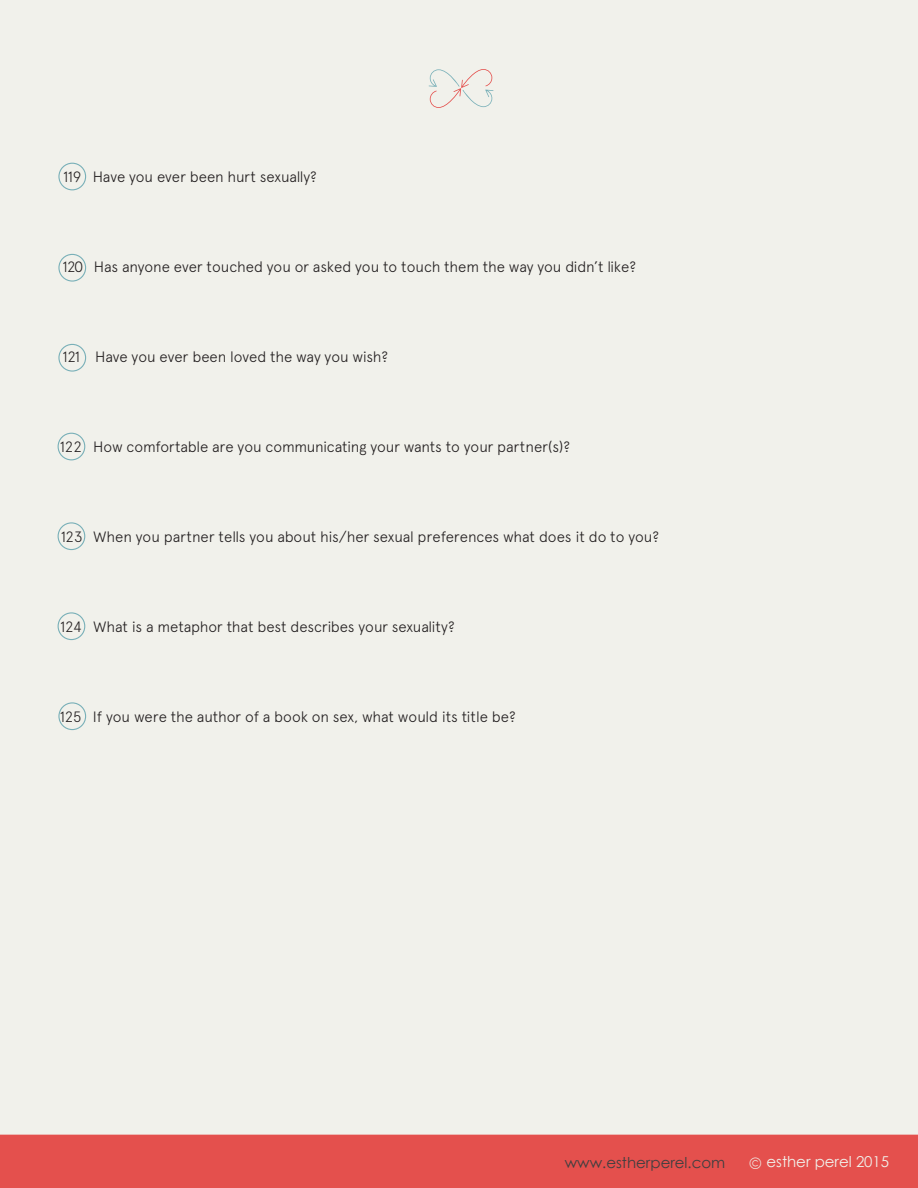
<style>
.page{position:relative;width:918px;height:1188px;background:#f1f1eb}
.page>*{position:absolute;margin:0;border:0;box-sizing:border-box;transform-origin:0 0}
.t1{font:300 15px "Apercu";letter-spacing:-.01em;color:#231f20}
.t2{font:15px "Century Gothic";color:#3f3f40}
.t3{font:15px "Century Gothic";color:#f1f1eb}
.s1{font-family:"Caviar Dreams";font-size:19.5px}
</style>
<div class="page">
<div style="left:0;top:1135px;width:918px;height:53px;background:#e4504d"></div>
<svg style="left:429px;top:69px;width:65px;height:39px"></svg>
<div style="left:58px;top:433px;width:27px;height:27px;border:1px solid #79b0b8;border-radius:50%"></div>
<div style="left:58px;top:522px;width:27px;height:28px;border:1px solid #79b0b8;border-radius:50%"></div>
<div style="left:58px;top:612px;width:27px;height:28px;border:1px solid #79b0b8;border-radius:50%"></div>
<div style="left:58px;top:163px;width:28px;height:27px;border:1px solid #79b0b8;border-radius:50%"></div>
<div style="left:58px;top:254px;width:28px;height:28px;border:1px solid #79b0b8;border-radius:50%"></div>
<div style="left:58px;top:344px;width:28px;height:28px;border:1px solid #79b0b8;border-radius:50%"></div>
<div style="left:58px;top:702px;width:28px;height:28px;border:1px solid #79b0b8;border-radius:50%"></div>
<p class="t1" style="left:63px;top:168px;width:255px">119 Have you ever been hurt sexually?</p>
<p class="t1" style="left:62px;top:258px;width:575px">120 Has anyone ever touched you or asked you to touch them the way you didn’t like?</p>
<p class="t1" style="left:62px;top:348px;width:327px">121 Have you ever been loved the way you wish?</p>
<p class="t1" style="left:60px;top:438px;width:512px">122 How comfortable are you communicating your wants to your partner(s)?</p>
<p class="t1" style="left:61px;top:528px;width:600px">123 When you partner tells you about his/her sexual preferences what does it do to you?</p>
<p class="t1" style="left:60px;top:618px;width:396px">124 What is a metaphor that best describes your sexuality?</p>
<p class="t1" style="left:60px;top:708px;width:457px">125 If you were the author of a book on sex, what would its title be?</p>
<p class="t2" style="left:565px;top:1153px;width:162px">www.estherperel.com</p>
<p class="t3" style="left:749px;top:1153px;width:142px"><span class="s1">©</span> esther perel 2015</p>
</div>
